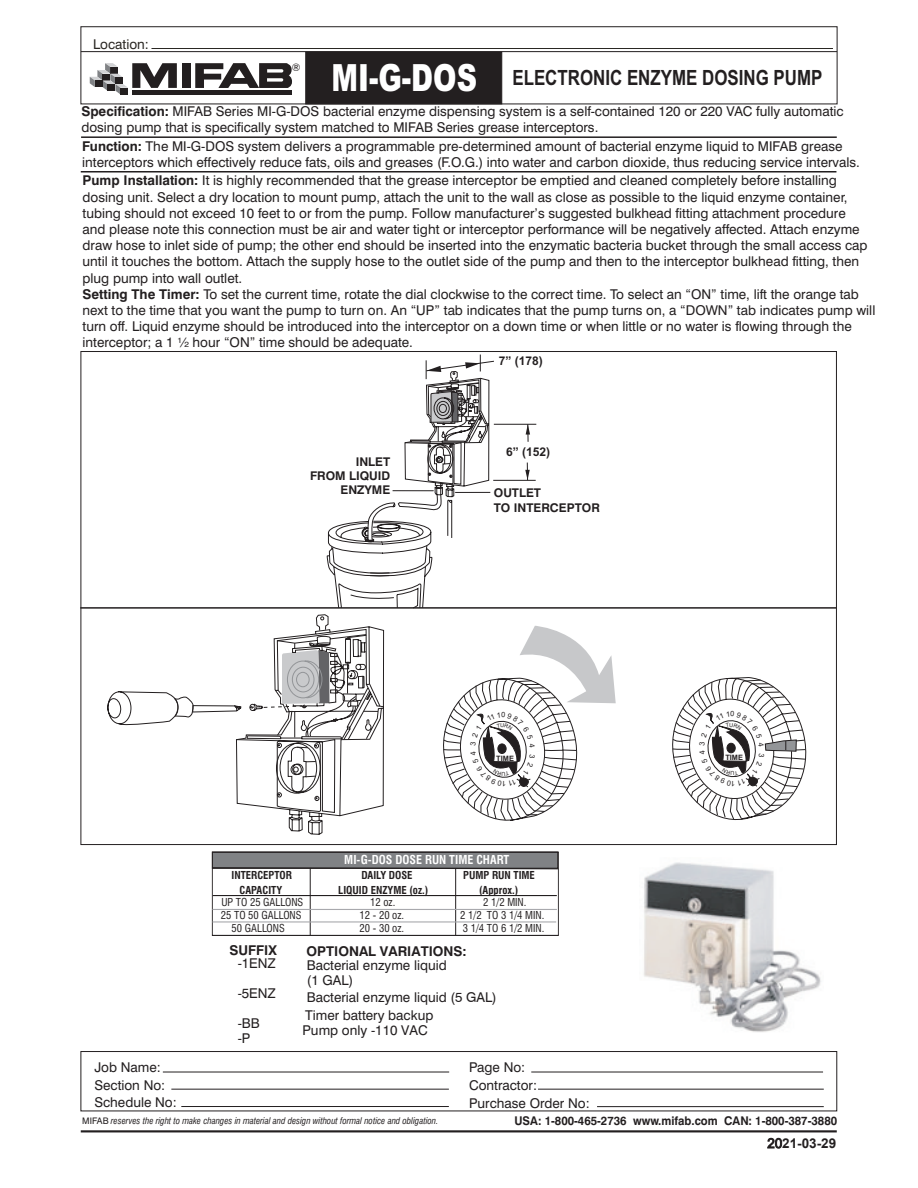
<style>
.page{position:relative;width:918px;height:1188px;background:#fff}
.page>*{position:absolute;margin:0;border:0;box-sizing:border-box;transform-origin:0 0}
.t1{font:900 37.5px "Arial";color:#fff;scale:.75 1}
.t2{font:700 21px "Arial";color:#231f20;scale:.81 1}
.t3{font:13.5px/16.2px "Swiss 721 BT";color:#231f20}
.t4{font:700 13.5px "Swiss 721 BT";color:#231f20}
.t5{font:700 13.5px "Arial";color:#231f20}
.t6{font:13.5px "Swiss 721 BT";color:#2a2723}
.t7{font:700 12px "Swiss 721 BT";color:#231f20;scale:.94 1}
.t8{font:700 12px/14.4px "Swiss 721 BT";color:#231f20;text-align:right}
.t9{font:700 condensed 12px "Swiss 721 BT";color:#fff}
.t10{font:700 12px "Arial";color:#231f20}
.t11{font:condensed 10.65px "Swiss 721 BT";color:#231f20}
.t12{font:700 condensed 10.65px "Swiss 721 BT";color:#231f20}
.t13{font:10.5px "Swiss 721 BT";color:#231f20}
.t14{font:italic condensed 9px "Swiss 721 BT";color:#231f20}
.t15{font:700 7.35px "Arial";color:#231f20}
.s1{font-weight:700}
.s2{font-family:"Swis 721 BT"}
.s3{font-style:normal;font-stretch:normal}
.s4{font-weight:400}
</style>
<div class="page">
<div style="left:305px;top:52px;width:197px;height:52px;background:#231f20;border:1px solid #231f20"></div>
<hr style="left:81px;top:1130px;width:756px;height:2px;background:#231f20">
<hr style="left:81px;top:136px;width:756px;height:2px;background:#231f20">
<hr style="left:81px;top:171px;width:755px;height:2px;background:#231f20">
<div style="left:182px;top:63px;width:9px;height:25px;background:#231f20"></div>
<div style="left:132px;top:90px;width:160px;height:5px;background:#231f20"></div>
<svg style="left:90px;top:63px;width:87px;height:32px"></svg>
<div style="left:95px;top:80px;width:8px;height:7px;background:#231f20"></div>
<svg style="left:195px;top:63px;width:97px;height:25px"></svg>
<div style="left:81px;top:26px;width:756px;height:78px;border:1px solid #231f20"></div>
<div style="left:81px;top:1051px;width:756px;height:60px;border:1px solid #231f20"></div>
<hr style="left:163px;top:1072px;width:286px;height:1px;background:#231f20">
<hr style="left:171px;top:1089px;width:278px;height:1px;background:#231f20">
<hr style="left:181px;top:1106px;width:268px;height:1px;background:#231f20">
<hr style="left:531px;top:1072px;width:292px;height:1px;background:#231f20">
<hr style="left:538px;top:1089px;width:286px;height:1px;background:#231f20">
<hr style="left:597px;top:1106px;width:227px;height:1px;background:#231f20">
<div style="left:212px;top:852px;width:346px;height:16px;background:#808285"></div>
<hr style="left:213px;top:895px;width:344px;height:1px;background:#231f20">
<hr style="left:310px;top:868px;width:1px;height:67px;background:#231f20">
<hr style="left:455px;top:868px;width:1px;height:67px;background:#231f20">
<svg style="left:214px;top:867px;width:343px;height:2px"></svg>
<div style="left:212px;top:852px;width:347px;height:84px;border:1px solid #231f20"></div>
<hr style="left:213px;top:909px;width:344px;height:1px;background:#a8a9ad">
<hr style="left:213px;top:922px;width:343px;height:1px;background:#a8a9ad">
<hr style="left:80px;top:607px;width:756px;height:2px;background:#231f20">
<hr style="left:81px;top:51px;width:756px;height:1px;background:#231f20">
<img style="left:643px;top:862px;width:178px;height:170px">
<hr style="left:151px;top:48px;width:682px;height:1px;background:#2a2723">
<svg style="left:672px;top:677px;width:135px;height:143px"></svg>
<svg style="left:107px;top:355px;width:509px;height:480px"></svg>
<p class="t6" style="left:93px;top:39px;width:57px">Location:</p>
<p class="t13" style="left:292px;top:63px;width:10px">®</p>
<h1 class="t1" style="left:331px;top:65px;width:196px">MI-G-DOS</h1>
<h2 class="t2" style="left:512px;top:70px;width:384px">ELECTRONIC ENZYME DOSING PUMP</h2>
<p class="t3" style="left:81px;top:105px;width:764px"><span class="s1">Specification:</span> MIFAB Series MI-G-DOS bacterial enzyme dispensing system is a self-contained 120 or 220 VAC fully automatic dosing pump that is specifically system matched to MIFAB Series grease interceptors.</p>
<p class="t3" style="left:82px;top:139px;width:779px"><span class="s1">Function:</span> The MI-G-DOS system delivers a programmable pre-determined amount of bacterial enzyme liquid to MIFAB grease interceptors which effectively reduce fats, oils and greases (F.O.G.) into water and carbon dioxide, thus reducing service intervals.</p>
<p class="t3" style="left:83px;top:174px;width:794px"><span class="s1">Pump Installation:</span> It is highly recommended that the grease interceptor be emptied and cleaned completely before installing dosing unit. Select a dry location to mount pump, attach the unit to the wall as close as possible to the liquid enzyme container, tubing should not exceed 10 feet to or from the pump. Follow manufacturer’s suggested bulkhead fitting attachment procedure<br>and please note this connection must be air and water tight or interceptor performance will be negatively affected. Attach enzyme draw hose to inlet side of pump; the other end should be inserted into the enzymatic bacteria bucket through the small access cap until it touches the bottom. Attach the supply hose to the outlet side of the pump and then to the interceptor bulkhead fitting, then plug pump into wall outlet.<br><span class="s1">Setting The Timer:</span> To set the current time, rotate the dial clockwise to the correct time. To select an “ON” time, lift the orange tab next to the time that you want the pump to turn on. An “UP” tab indicates that the pump turns on, a “DOWN” tab indicates pump will turn off. Liquid enzyme should be introduced into the interceptor on a down time or when little or no water is flowing through the interceptor; a 1 ½ hour “ON” time should be adequate.</p>
<p class="t8" style="left:310px;top:455px;width:82px">INLET<br>FROM LIQUID<br>ENZYME</p>
<p class="t10" style="left:499px;top:356px;width:46px">7” (178)</p>
<p class="t10" style="left:506px;top:448px;width:46px">6” (152)</p>
<p class="t8" style="left:494px;top:487px;width:108px;text-align:left">OUTLET<br>TO INTERCEPTOR</p>
<p class="t15" style="left:496px;top:755px;width:19px">TIME</p>
<p class="t9" style="left:344px;top:855px;width:167px">MI-G-DOS DOSE RUN TIME CHART</p>
<p class="t12" style="left:232px;top:871px;width:62px">INTERCEPTOR</p>
<p class="t12" style="left:361px;top:871px;width:53px">DAILY DOSE</p>
<p class="t12" style="left:463px;top:871px;width:73px">PUMP RUN TIME</p>
<p class="t12" style="left:240px;top:885px;width:44px">CAPACITY</p>
<p class="t12" style="left:338px;top:885px;width:92px">LIQUID ENZYME (oz.)</p>
<p class="t12" style="left:479px;top:885px;width:41px">(Approx.)</p>
<p class="t11" style="left:221px;top:898px;width:83px">UP TO 25 GALLONS</p>
<p class="t11" style="left:370px;top:898px;width:27px">12 oz.</p>
<p class="t11" style="left:483px;top:898px;width:45px">2 1/2 MIN.</p>
<p class="t11" style="left:221px;top:911px;width:82px">25 TO 50 GALLONS</p>
<p class="t11" style="left:360px;top:911px;width:46px">12 - 20 oz.</p>
<p class="t11" style="left:460px;top:911px;width:86px">2 1/2 TO 3 1/4 MIN.</p>
<p class="t11" style="left:232px;top:924px;width:55px">50 GALLONS</p>
<p class="t11" style="left:360px;top:924px;width:46px">20 - 30 oz.</p>
<p class="t11" style="left:463px;top:924px;width:83px">3 1/4 TO 6 1/2 MIN.</p>
<p class="t4" style="left:229px;top:945px;width:49px">SUFFIX</p>
<p class="t4" style="left:307px;top:945px;width:162px">OPTIONAL VARIATIONS:</p>
<p class="t3" style="left:307px;top:959px;width:141px;line-height:15.1px">Bacterial enzyme liquid (1 GAL)</p>
<p class="t3" style="left:305px;top:989px;width:193px;line-height:18.9px">Bacterial enzyme liquid <span class="s2">(5 GAL)<br></span>Timer battery backup</p>
<p class="t3" style="left:302px;top:1024px;width:127px">Pump only -110 VAC</p>
<p class="t3" style="left:238px;top:957px;width:40px">-1ENZ</p>
<p class="t3" style="left:238px;top:987px;width:40px">-5ENZ</p>
<p class="t3" style="left:238px;top:1017px;width:24px;line-height:15.1px">-BB -P</p>
<p class="t3" style="left:94px;top:1059px;width:84px;line-height:17.9px">Job Name:<br>Section No:<br>Schedule No:</p>
<p class="t3" style="left:469px;top:1060px;width:122px;line-height:17.9px">Page No:<br>Contractor:<br>Purchase Order No:</p>
<p class="t15" style="left:725px;top:755px;width:19px">TIME</p>
<p class="t14" style="left:82px;top:1117px;width:358px"><span class="s3">MIFAB</span> reserves the right to make changes in material and design without formal notice and obligation.</p>
<p class="t7" style="left:514px;top:1116px;width:345px">USA: 1-800-465-2736 www.mifab.com CAN: 1-800-387-3880</p>
<p class="t5" style="left:767px;top:1134px;width:71px"><span class="s4">20</span>21-03-29</p>
</div>
